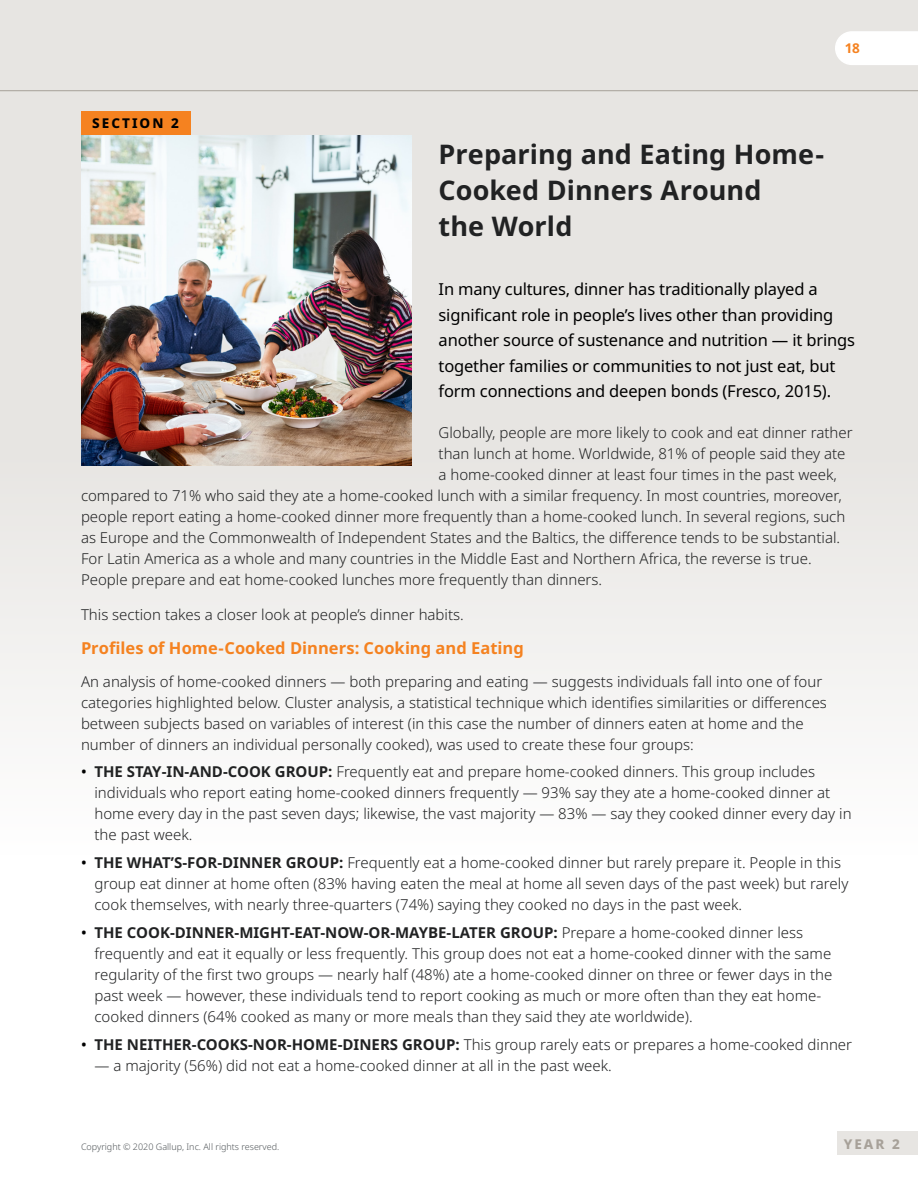
<style>
.page{position:relative;width:918px;height:1188px;background:#fff}
.page>*{position:absolute;margin:0;border:0;box-sizing:border-box;transform-origin:0 0}
.section_header{font:700 27px/36px "Noto Sans";letter-spacing:.005em;color:#212223}
.Intro{font:16.5px/25.5px "Noto Sans";letter-spacing:-.01em;color:#000}
.subhead_level_1{font:700 16.5px "Noto Sans";color:#f58220}
.list_bullet_0{font:300 15px/21px "Noto Sans";color:#212223}
.body{font:300 15px/21px "Noto Sans";color:#212223}
.section{font:800 13.5px "Noto Sans";letter-spacing:.15em;color:#000}
.t1{font:800 13.5px "Noto Sans";color:#a7a199}
.t2{font:700 13.5px "Noto Sans";color:#f58220}
.t3{font:300 9px "Noto Sans";color:#52575a}
.s1{font-weight:500;color:#000}
.s2{font-weight:700}
</style>
<div class="page">
<div style="left:0;top:0;width:918px;height:855px;background:linear-gradient(to bottom,#e1dfdb,#f8f7f6)"></div>
<hr style="left:0;top:90px;width:918px;height:1px;background:#a7a199">
<svg style="left:834px;top:30px;width:84px;height:36px"></svg>
<img style="left:81px;top:135px;width:331px;height:331px">
<div style="left:81px;top:112px;width:109px;height:23px;background:#f58220"></div>
<div style="left:837px;top:1132px;width:81px;height:23px;background:#e7e5e2"></div>
<p class="section" style="left:92px;top:113px;width:88px">SECTION 2</p>
<p class="t2" style="left:845px;top:39px;width:17px">18</p>
<h2 class="section_header" style="left:439px;top:137px;width:387px">Preparing and Eating Home-<br>Cooked Dinners Around<br>the World</h2>
<p class="Intro" style="left:439px;top:277px;width:418px">In many cultures, dinner has traditionally played a significant role in people’s lives other than providing another source of sustenance and nutrition — it brings together families or communities to not just eat, but form connections and deepen bonds (Fresco, 2015).</p>
<p class="body" style="left:439px;top:423px;width:416px">Globally, people are more likely to cook and eat dinner rather</p>
<p class="body" style="left:439px;top:444px;width:408px">than lunch at home. Worldwide, 81% of people said they ate</p>
<p class="body" style="left:439px;top:465px;width:400px">a home-cooked dinner at least four times in the past week,</p>
<p class="body" style="left:81px;top:486px;width:762px">compared to 71% who said they ate a home-cooked lunch with a similar frequency. In most countries, moreover,</p>
<p class="body" style="left:81px;top:507px;width:766px">people report eating a home-cooked dinner more frequently than a home-cooked lunch. In several regions, such</p>
<p class="body" style="left:81px;top:528px;width:761px">as Europe and the Commonwealth of Independent States and the Baltics, the difference tends to be substantial.</p>
<p class="body" style="left:81px;top:549px;width:732px">For Latin America as a whole and many countries in the Middle East and Northern Africa, the reverse is true.</p>
<p class="body" style="left:81px;top:570px;width:523px">People prepare and eat home-cooked lunches more frequently than dinners.</p>
<p class="body" style="left:81px;top:604px;width:384px">This section takes a closer look at people’s dinner habits.</p>
<h3 class="subhead_level_1" style="left:81px;top:637px;width:444px">Profiles of Home-Cooked Dinners: Cooking and Eating</h3>
<p class="body" style="left:81px;top:671px;width:747px">An analysis of home-cooked dinners — both preparing and eating — suggests individuals fall into one of four categories highlighted below. Cluster analysis, a statistical technique which identifies similarities or differences between subjects based on variables of interest (in this case the number of dinners eaten at home and the number of dinners an individual personally cooked), was used to create these four groups:</p>
<p class="list_bullet_0" style="left:94px;top:762px;width:759px;text-indent:-14px"><span class="s1">•</span> <span class="s2">THE STAY-IN-AND-COOK GROUP:</span> Frequently eat and prepare home-cooked dinners. This group includes individuals who report eating home-cooked dinners frequently — 93% say they ate a home-cooked dinner at home every day in the past seven days; likewise, the vast majority — 83% — say they cooked dinner every day in the past week.</p>
<p class="list_bullet_0" style="left:94px;top:853px;width:755px;text-indent:-14px"><span class="s1">•</span> <span class="s2">THE WHAT’S-FOR-DINNER GROUP:</span> Frequently eat a home-cooked dinner but rarely prepare it. People in this group eat dinner at home often (83% having eaten the meal at home all seven days of the past week) but rarely cook themselves, with nearly three-quarters (74%) saying they cooked no days in the past week.</p>
<p class="list_bullet_0" style="left:94px;top:922px;width:739px;text-indent:-14px"><span class="s1">•</span> <span class="s2">THE COOK-DINNER-MIGHT-EAT-NOW-OR-MAYBE-LATER GROUP:</span> Prepare a home-cooked dinner less frequently and eat it equally or less frequently. This group does not eat a home-cooked dinner with the same regularity of the first two groups — nearly half (48%) ate a home-cooked dinner on three or fewer days in the past week — however, these individuals tend to report cooking as much or more often than they eat home&shy;cooked dinners (64% cooked as many or more meals than they said they ate worldwide).</p>
<p class="list_bullet_0" style="left:81px;top:1034px;width:773px"><span class="s1">•</span> <span class="s2">THE NEITHER-COOKS-NOR-HOME-DINERS GROUP:</span> This group rarely eats or prepares a home-cooked dinner</p>
<p class="list_bullet_0" style="left:94px;top:1055px;width:519px">— a majority (56%) did not eat a home-cooked dinner at all in the past week.</p>
<p class="t3" style="left:81px;top:1141px;width:200px">Copyright © 2020 Gallup, Inc. All rights reserved.</p>
<p class="t1" style="left:844px;top:1134px;width:58px">YEAR 2</p>
</div>
